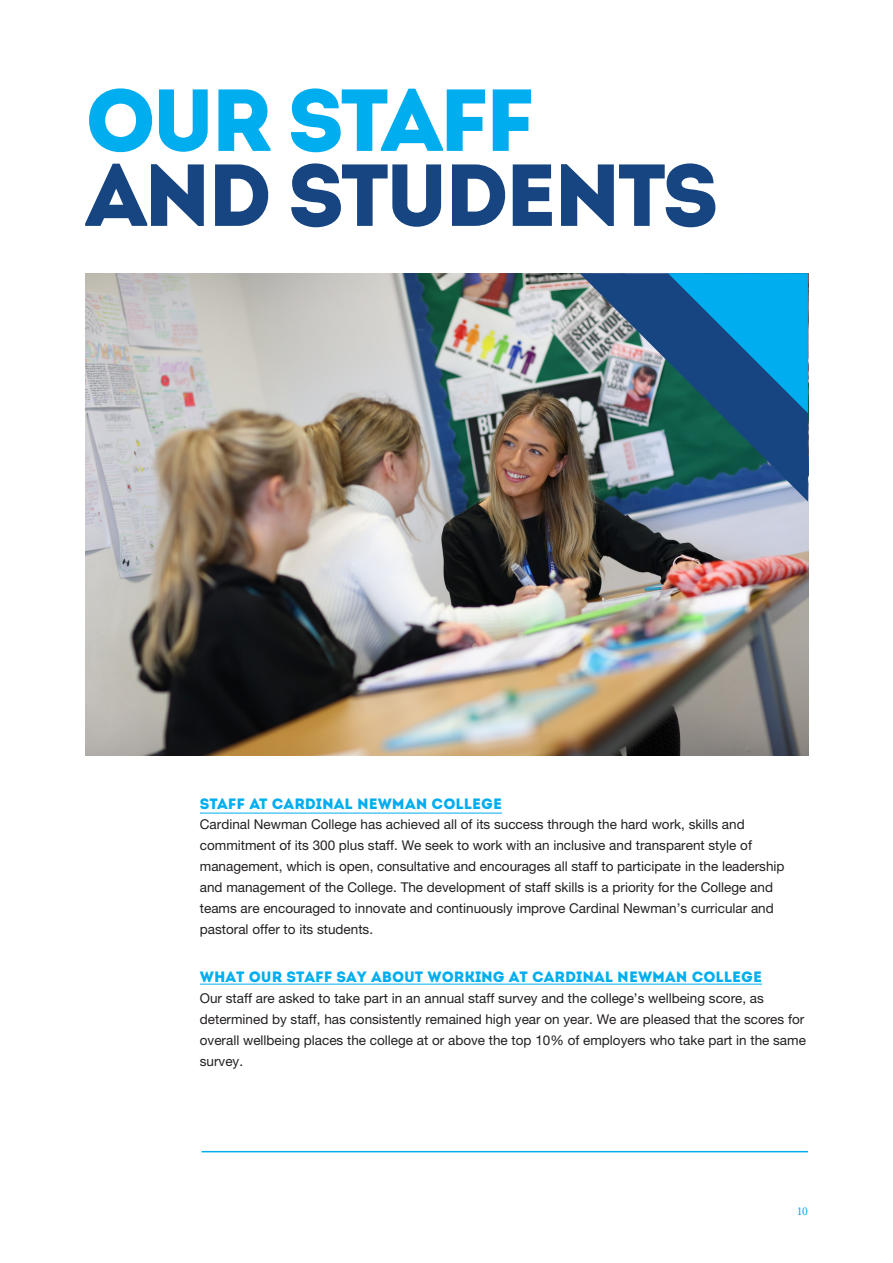
<style>
.page{position:relative;width:893px;height:1263px;background:#fff}
.page>*{position:absolute;margin:0;border:0;box-sizing:border-box;transform-origin:0 0}
.Body_Copy{font:87.75px/75px "Intro";letter-spacing:-.05em;color:#174581}
.Copy_Sub_Header{font:15px "Intro";color:#00aeef}
.Copy_Sub_Header-2{font:13.5px/21px "Helvetica Neue LT Std";color:#231f20}
.t1{font:12px "Minion Pro";color:#00aeef}
.s1{color:#00aeef}
</style>
<div class="page">
<img style="left:85px;top:273px;width:723px;height:482px">
<hr style="left:200px;top:813px;width:302px;height:1px;background:#00aeef">
<hr style="left:202px;top:1151px;width:606px;height:1px;background:#00aeef">
<img style="left:580px;top:273px;width:228px;height:228px">
<svg style="left:668px;top:273px;width:140px;height:140px;background:#0b7ab2"></svg>
<hr style="left:200px;top:984px;width:562px;height:1px;background:#00aeef">
<p class="Body_Copy" style="left:85px;top:83px;width:636px"><span class="s1">OUR STAFF<br></span>AND STUDENTS</p>
<p class="Copy_Sub_Header" style="left:200px;top:794px;width:304px">STAFF AT CARDINAL NEWMAN COLLEGE</p>
<p class="Copy_Sub_Header-2" style="left:200px;top:813px;width:586px">Cardinal Newman College has achieved all of its success through the hard work, skills and commitment of its 300 plus staff. We seek to work with an inclusive and transparent style of management, which is open, consultative and encourages all staff to participate in the leadership and management of the College. The development of staff skills is a priority for the College and teams are encouraged to innovate and continuously improve Cardinal Newman’s curricular and pastoral offer to its students.</p>
<p class="Copy_Sub_Header" style="left:200px;top:967px;width:564px">WHAT OUR STAFF SAY ABOUT WORKING AT CARDINAL NEWMAN COLLEGE</p>
<p class="Copy_Sub_Header-2" style="left:200px;top:987px;width:608px">Our staff are asked to take part in an annual staff survey and the college’s wellbeing score, as determined by staff, has consistently remained high year on year. We are pleased that the scores for overall wellbeing places the college at or above the top 10% of employers who take part in the same survey.</p>
<p class="t1" style="left:797px;top:1203px;width:13px">10</p>
</div>
